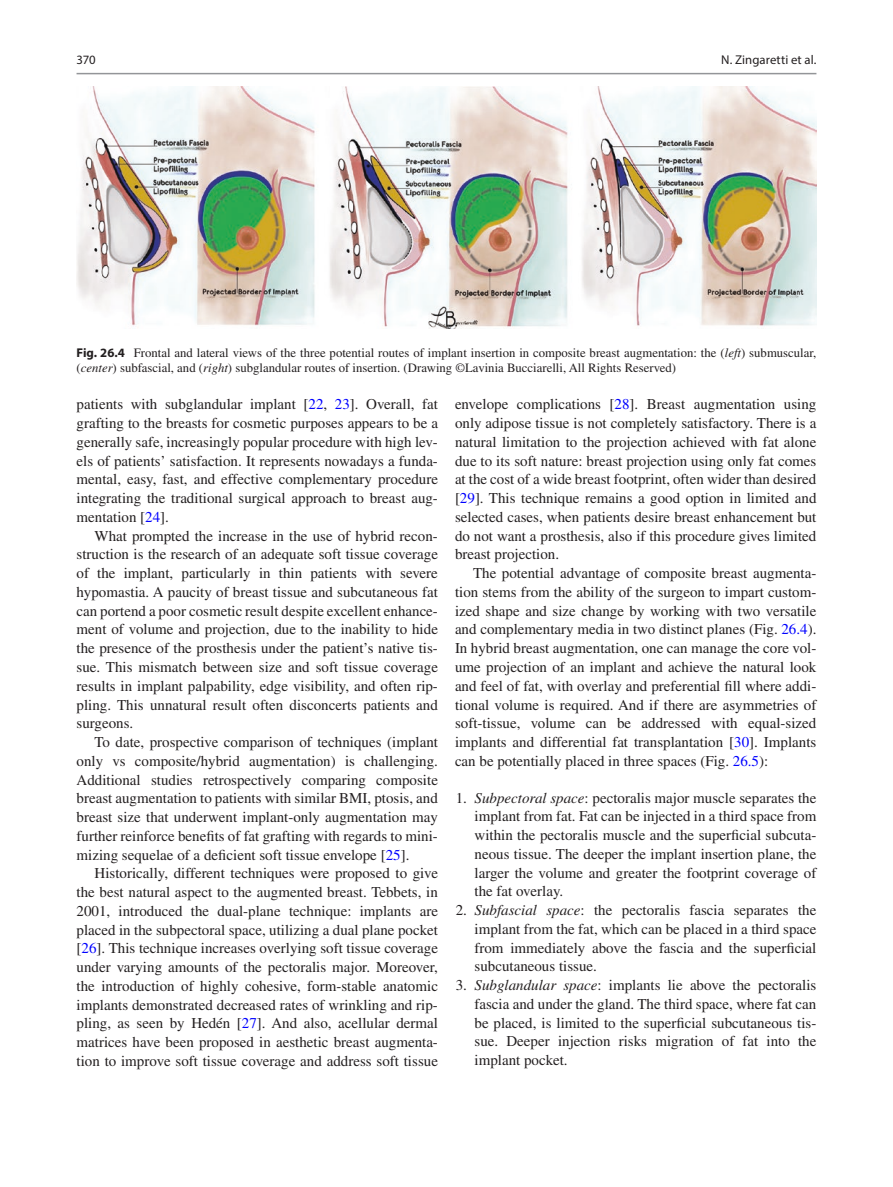
<style>
.page{position:relative;width:893px;height:1187px;background:#fff}
.page>*{position:absolute;margin:0;border:0;box-sizing:border-box;transform-origin:0 0}
.Text{font:15px/18.8px "Times LT Std";color:#231f20;text-align:justify}
.t1{font:12.75px/15px "Times LT Std";color:#231f20}
.t2{font:12.75px "Myriad Pro";letter-spacing:.005em;color:#231f20}
.s1{font-family:"Myriad Pro";font-weight:700}
.s2{font-style:italic}
.s3{color:#00f}
</style>
<div class="page">
<img style="left:77px;top:87px;width:739px;height:241px">
<hr style="left:77px;top:73px;width:739px;height:1px;background:#939598">
<p class="t2" style="left:77px;top:52px;width:21px">370</p>
<p class="t2" style="left:721px;top:52px;width:97px">N. Zingaretti et al.</p>
<p class="t1" style="left:77px;top:345px;width:741px"><span class="s1">Fig. 26.4</span> Frontal and lateral views of the three potential routes of implant insertion in composite breast augmentation: the (<span class="s2">left</span>) submuscular, (<span class="s2">center</span>) subfascial, and (<span class="s2">right</span>) subglandular routes of insertion. (Drawing ©Lavinia Bucciarelli, All Rights Reserved)</p>
<p class="Text" style="left:77px;top:395px;width:363px">patients with subglandular implant [<span class="s3">22</span>, <span class="s3">23</span>]. Overall, fat grafting to the breasts for cosmetic purposes appears to be a generally safe, increasingly popular procedure with high lev&shy;els of patients’ satisfaction. It represents nowadays a funda&shy;mental, easy, fast, and effective complementary procedure integrating the traditional surgical approach to breast aug&shy;mentation [<span class="s3">24</span>].</p>
<p class="Text" style="left:77px;top:526px;width:363px;text-indent:18px">What prompted the increase in the use of hybrid recon&shy;struction is the research of an adequate soft tissue coverage of the implant, particularly in thin patients with severe hypomastia. A paucity of breast tissue and subcutaneous fat can portend a poor cosmetic result despite excellent enhance&shy;ment of volume and projection, due to the inability to hide the presence of the prosthesis under the patient’s native tis&shy;sue. This mismatch between size and soft tissue coverage results in implant palpability, edge visibility, and often rip&shy;pling. This unnatural result often disconcerts patients and surgeons.</p>
<p class="Text" style="left:77px;top:732px;width:363px;text-indent:18px">To date, prospective comparison of techniques (implant only vs composite/hybrid augmentation) is challenging.<br>Additional studies retrospectively comparing composite breast augmentation to patients with similar BMI, ptosis, and breast size that underwent implant-only augmentation may further reinforce benefits of fat grafting with regards to mini&shy;mizing sequelae of a deficient soft tissue envelope [<span class="s3">25</span>].</p>
<p class="Text" style="left:77px;top:863px;width:363px;text-indent:18px">Historically, different techniques were proposed to give the best natural aspect to the augmented breast. Tebbets, in 2001, introduced the dual-plane technique: implants are placed in the subpectoral space, utilizing a dual plane pocket [<span class="s3">26</span>]. This technique increases overlying soft tissue coverage under varying amounts of the pectoralis major. Moreover, the introduction of highly cohesive, form-stable anatomic implants demonstrated decreased rates of wrinkling and rip&shy;pling, as seen by Hedén [<span class="s3">27</span>]. And also, acellular dermal matrices have been proposed in aesthetic breast augmenta&shy;tion to improve soft tissue coverage and address soft tissue</p>
<p class="Text" style="left:455px;top:395px;width:363px">envelope complications [<span class="s3">28</span>]. Breast augmentation using only adipose tissue is not completely satisfactory. There is a natural limitation to the projection achieved with fat alone due to its soft nature: breast projection using only fat comes at the cost of a wide breast footprint, often wider than desired [<span class="s3">29</span>]. This technique remains a good option in limited and selected cases, when patients desire breast enhancement but do not want a prosthesis, also if this procedure gives limited breast projection.</p>
<p class="Text" style="left:455px;top:563px;width:363px;text-indent:18px">The potential advantage of composite breast augmenta&shy;tion stems from the ability of the surgeon to impart custom&shy;ized shape and size change by working with two versatile and complementary media in two distinct planes (Fig. <span class="s3">26.4</span>).<br>In hybrid breast augmentation, one can manage the core vol&shy;ume projection of an implant and achieve the natural look and feel of fat, with overlay and preferential fill where addi&shy;tional volume is required. And if there are asymmetries of soft-tissue, volume can be addressed with equal-sized implants and differential fat transplantation [<span class="s3">30</span>]. Implants can be potentially placed in three spaces (Fig. <span class="s3">26.5</span>):</p>
<p class="Text" style="left:474px;top:788px;width:343px;text-indent:-19px">1. <span class="s2">Subpectoral space</span>: pectoralis major muscle separates the implant from fat. Fat can be injected in a third space from within the pectoralis muscle and the superficial subcuta&shy;neous tissue. The deeper the implant insertion plane, the larger the volume and greater the footprint coverage of the fat overlay.</p>
<p class="Text" style="left:474px;top:900px;width:343px;text-indent:-19px">2. <span class="s2">Subfascial space</span>: the pectoralis fascia separates the implant from the fat, which can be placed in a third space from immediately above the fascia and the superficial subcutaneous tissue.</p>
<p class="Text" style="left:474px;top:975px;width:343px;text-indent:-19px">3. <span class="s2">Subglandular space</span>: implants lie above the pectoralis fascia and under the gland. The third space, where fat can be placed, is limited to the superficial subcutaneous tis&shy;sue. Deeper injection risks migration of fat into the implant pocket.</p>
</div>
